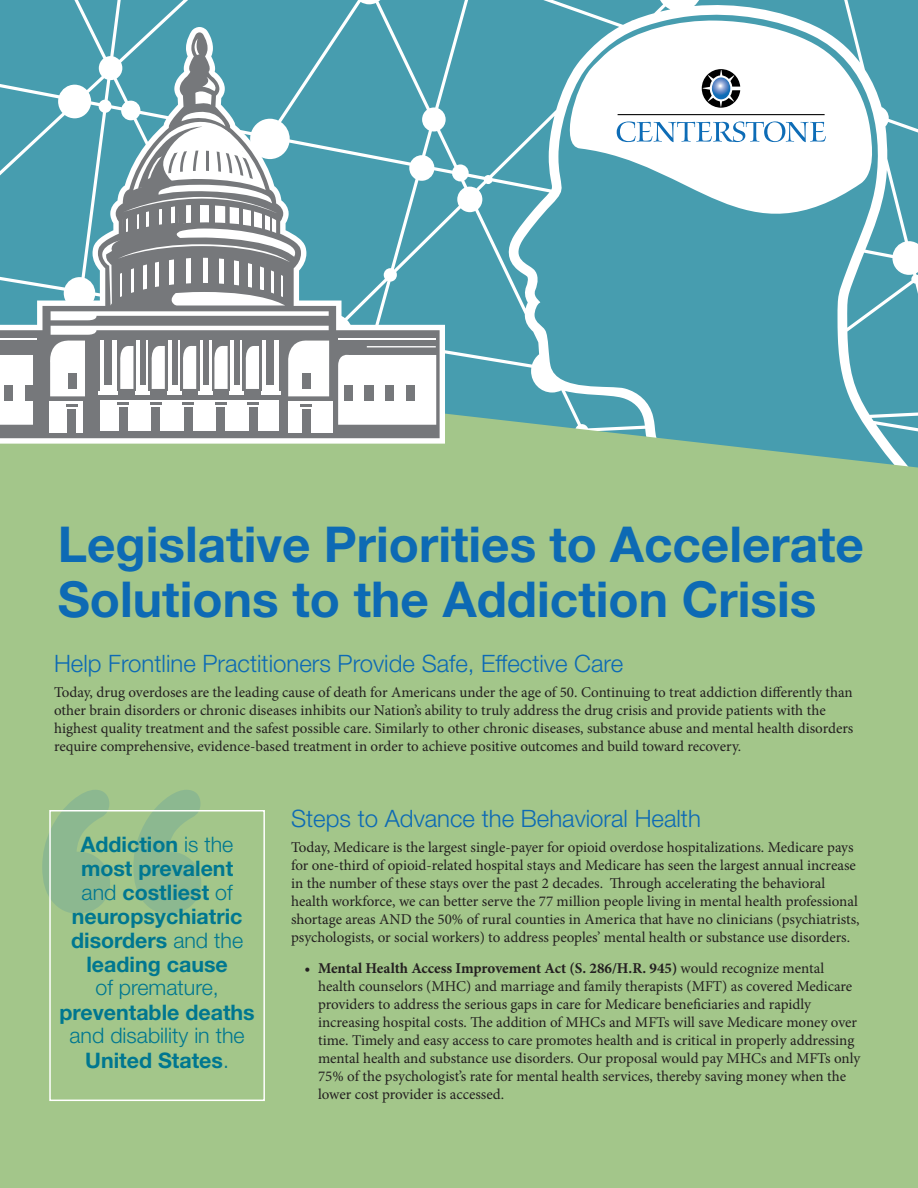
<style>
.page{position:relative;width:918px;height:1188px;background:#fff}
.page>*{position:absolute;margin:0;border:0;box-sizing:border-box;transform-origin:0 0}
.t1{font:424.35px "Arial Rounded MT Bold";color:#0d6ab4}
.t2{font:700 49.5px/55.5px "Helvetica Neue LT Pro";color:#0d6ab4}
.t3{font:300 24px "Helvetica Neue LT Pro";color:#0d6ab4}
.t4{font:700 21.45px/24px "Helvetica Neue LT Pro";color:#007790;text-align:center}
.t5{font:15px/18px "Minion Pro";color:#231f20}
.s1{font-weight:700}
.s2{font-weight:300}
</style>
<div class="page">
<svg style="left:0;top:0;width:918px;height:363px;background:#5aa7b7"></svg>
<svg style="left:559px;top:20px;width:316px;height:243px"></svg>
<div style="left:0;top:363px;width:918px;height:825px;background:#a3c68a"></div>
<svg style="left:702px;top:69px;width:38px;height:39px"></svg>
<svg style="left:617px;top:121px;width:209px;height:21px"></svg>
<hr style="left:618px;top:114px;width:207px;height:1px;background:#000">
<svg style="left:0;top:27px;width:445px;height:417px;fill:#479daf"></svg>
<svg style="left:0;top:36px;width:436px;height:272px;background:#53a3b4"></svg>
<svg style="left:0;top:308px;width:438px;height:128px;background:#7d8a8f"></svg>
<div style="left:49px;top:401px;width:33px;height:32px;background:#fff"></div>
<div style="left:288px;top:401px;width:44px;height:32px;background:#fff"></div>
<svg style="left:338px;top:353px;width:98px;height:72px"></svg>
<svg style="left:0;top:355px;width:33px;height:70px"></svg>
<hr style="left:0;top:338px;width:37px;height:1px;background:#fff">
<hr style="left:339px;top:338px;width:97px;height:1px;background:#fff">
<div style="left:344px;top:385px;width:9px;height:15px;background:#76787b"></div>
<div style="left:365px;top:385px;width:9px;height:15px;background:#76787b"></div>
<div style="left:385px;top:385px;width:9px;height:15px;background:#76787b"></div>
<div style="left:406px;top:385px;width:9px;height:15px;background:#76787b"></div>
<div style="left:4px;top:385px;width:9px;height:15px;background:#76787b"></div>
<div style="left:25px;top:385px;width:9px;height:15px;background:#76787b"></div>
<div style="left:100px;top:400px;width:179px;height:30px;background:#fff"></div>
<div style="left:249px;top:407px;width:8px;height:25px;background:#76787b"></div>
<div style="left:217px;top:407px;width:8px;height:25px;background:#76787b"></div>
<div style="left:184px;top:407px;width:8px;height:25px;background:#76787b"></div>
<div style="left:152px;top:407px;width:8px;height:25px;background:#76787b"></div>
<div style="left:119px;top:407px;width:8px;height:25px;background:#76787b"></div>
<svg style="left:117px;top:402px;width:12px;height:3px"></svg>
<div style="left:68px;top:409px;width:8px;height:25px;background:#76787b"></div>
<svg style="left:66px;top:404px;width:12px;height:3px"></svg>
<div style="left:302px;top:409px;width:8px;height:25px;background:#76787b"></div>
<svg style="left:300px;top:404px;width:12px;height:3px"></svg>
<svg style="left:150px;top:402px;width:11px;height:3px"></svg>
<svg style="left:182px;top:402px;width:12px;height:3px"></svg>
<svg style="left:215px;top:402px;width:12px;height:3px"></svg>
<svg style="left:247px;top:402px;width:12px;height:3px"></svg>
<svg style="left:48px;top:326px;width:281px;height:70px"></svg>
<div style="left:100px;top:340px;width:17px;height:53px;background:#fff"></div>
<div style="left:104px;top:334px;width:8px;height:51px;background:#76787b"></div>
<div style="left:262px;top:340px;width:17px;height:53px;background:#fff"></div>
<div style="left:266px;top:334px;width:8px;height:51px;background:#76787b"></div>
<div style="left:137px;top:340px;width:11px;height:53px;background:#fff"></div>
<div style="left:140px;top:334px;width:6px;height:51px;background:#76787b"></div>
<svg style="left:168px;top:340px;width:12px;height:51px"></svg>
<div style="left:172px;top:334px;width:5px;height:51px;background:#76787b"></div>
<div style="left:200px;top:340px;width:11px;height:53px;background:#fff"></div>
<div style="left:203px;top:334px;width:6px;height:51px;background:#76787b"></div>
<div style="left:231px;top:340px;width:11px;height:53px;background:#fff"></div>
<div style="left:234px;top:334px;width:6px;height:51px;background:#76787b"></div>
<hr style="left:135px;top:391px;width:15px;height:4px;background:#fff">
<hr style="left:167px;top:391px;width:14px;height:4px;background:#fff">
<hr style="left:199px;top:391px;width:14px;height:4px;background:#fff">
<hr style="left:229px;top:391px;width:15px;height:4px;background:#fff">
<hr style="left:261px;top:392px;width:19px;height:3px;background:#fff">
<hr style="left:99px;top:391px;width:19px;height:4px;background:#fff">
<svg style="left:51px;top:34px;width:278px;height:286px"></svg>
<hr style="left:367px;top:346px;width:69px;height:1px;background:#fff">
<div style="left:49px;top:810px;width:216px;height:291px;border:2px solid #fff"></div>
<p class="t2" style="left:58px;top:515px;width:808px">Legislative Priorities to Accelerate<br>Solutions to the Addiction Crisis</p>
<p class="t3" style="left:54px;top:649px;width:571px">Help Frontline Practitioners Provide Safe, Effective Care</p>
<p class="t5" style="left:54px;top:683px;width:801px">Today, drug overdoses are the leading cause of death for Americans under the age of 50. Continuing to treat addiction differently than other brain disorders or chronic diseases inhibits our Nation’s ability to truly address the drug crisis and provide patients with the highest quality treatment and the safest possible care. Similarly to other chronic diseases, substance abuse and mental health disorders require comprehensive, evidence-based treatment in order to achieve positive outcomes and build toward recovery.</p>
<h1 class="t1" style="left:23px;top:697px;width:196px">“</h1>
<p class="t3" style="left:291px;top:804px;width:411px">Steps to Advance the Behavioral Health</p>
<p class="t5" style="left:291px;top:838px;width:570px">Today, Medicare is the largest single-payer for opioid overdose hospitalizations. Medicare pays for one-third of opioid-related hospital stays and Medicare has seen the largest annual increase in the number of these stays over the past 2 decades. Through accelerating the behavioral health workforce, we can better serve the 77 million people living in mental health professional shortage areas AND the 50% of rural counties in America that have no clinicians (psychiatrists, psychologists, or social workers) to address peoples’ mental health or substance use disorders.</p>
<p class="t5" style="left:318px;top:960px;width:544px;text-indent:-14px"><span class="s1">• Mental Health Access Improvement Act (S. 286/H.R. 945)</span> would recognize mental health counselors (MHC) and marriage and family therapists (MFT) as covered Medicare providers to address the serious gaps in care for Medicare beneficiaries and rapidly increasing hospital costs. The addition of MHCs and MFTs will save Medicare money over time. Timely and easy access to care promotes health and is critical in properly addressing mental health and substance use disorders. Our proposal would pay MHCs and MFTs only 75% of the psychologist’s rate for mental health services, thereby saving money when the lower cost provider is accessed.</p>
<p class="t4" style="left:59px;top:832px;width:197px">Addiction <span class="s2">is the </span>most prevalent<br><span class="s2">and</span> costliest <span class="s2">of </span>neuropsychiatric disorders <span class="s2">and the </span>leading cause<br><span class="s2">of premature, </span>preventable deaths <span class="s2">and disability in the<br></span>United States<span class="s2">.</span></p>
</div>
